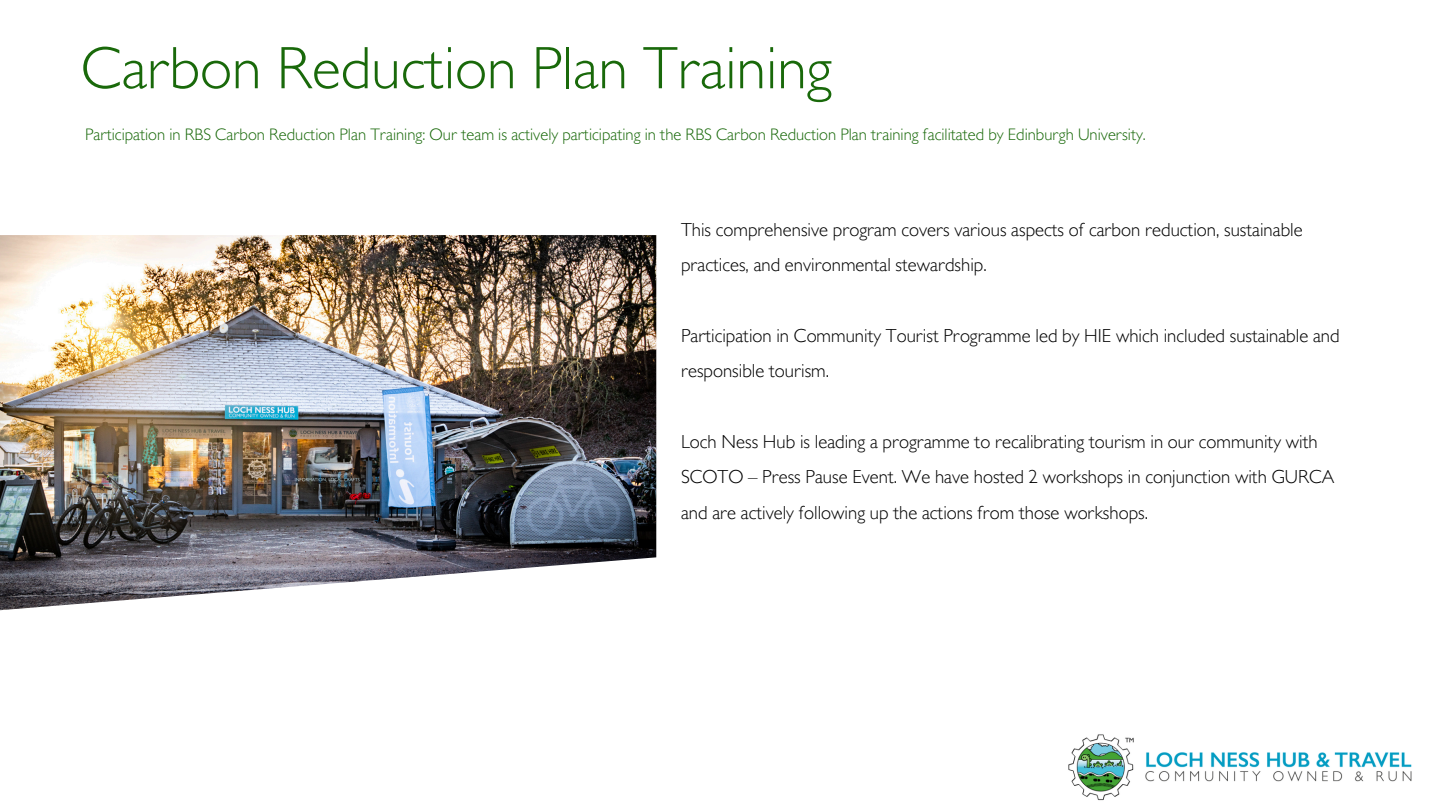
<style>
.page{position:relative;width:1440px;height:810px;background:#fff}
.page>*{position:absolute;margin:0;border:0;box-sizing:border-box;transform-origin:0 0}
.t1{font:300 60.3px "Gill Sans MT Std";color:#19690a}
.t2{font:300 18.8px/35.3px "Gill Sans MT Std";color:#000}
.t3{font:300 16.7px "Gill Sans MT Std";color:#19690a}
</style>
<div class="page">
<img style="left:1068px;top:734px;width:344px;height:67px">
<img style="left:0;top:235px;width:656px;height:376px">
<p class="t1" style="left:81px;top:47px;width:753px">Carbon Reduction Plan Training</p>
<p class="t3" style="left:85px;top:128px;width:1062px">Participation in RBS Carbon Reduction Plan Training: Our team is actively participating in the RBS Carbon Reduction Plan training facilitated by Edinburgh University.</p>
<h2 class="t2" style="left:681px;top:215px;width:623px">This comprehensive program covers various aspects of carbon reduction, sustainable practices, and environmental stewardship.</h2>
<h2 class="t2" style="left:681px;top:321px;width:660px">Participation in Community Tourist Programme led by HIE which included sustainable and responsible tourism.</h2>
<h2 class="t2" style="left:681px;top:427px;width:655px">Loch Ness Hub is leading a programme to recalibrating tourism in our community with<br>SCOTO – Press Pause Event. We have hosted 2 workshops in conjunction with GURCA and are actively following up the actions from those workshops.</h2>
</div>
